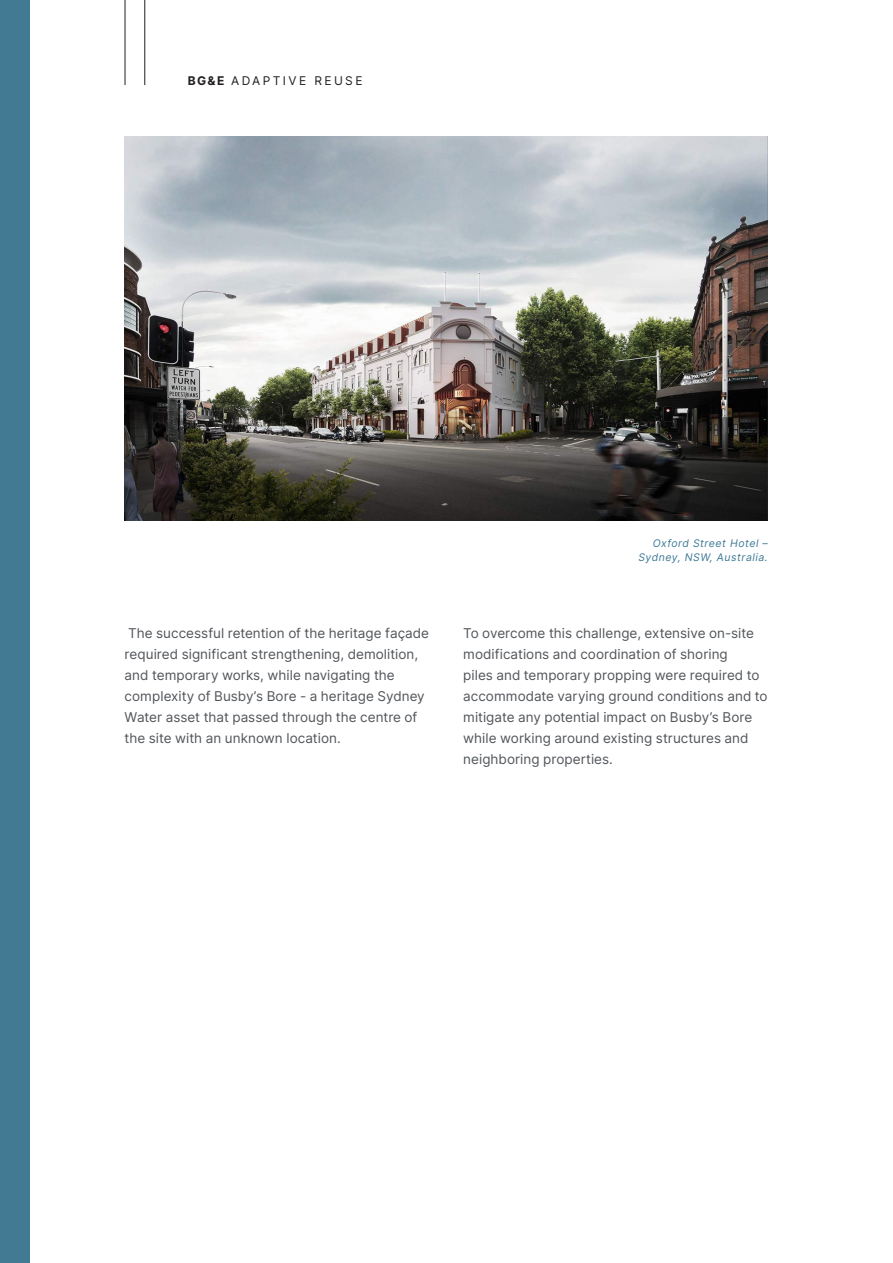
<style>
.page{position:relative;width:893px;height:1263px;background:#fff}
.page>*{position:absolute;margin:0;border:0;box-sizing:border-box;transform-origin:0 0}
.Body_Text_BG_E{font:13.5px/21px "Inter";letter-spacing:.005em;color:#52555a}
.t1{font:12px "Inter";letter-spacing:.2em;color:#231f20}
.t2{font:10.5px "Inter";letter-spacing:.05em;color:#3f7a96}
.s1{font-weight:700}
</style>
<div class="page">
<img style="left:125px;top:136px;width:643px;height:384px">
<hr style="left:125px;top:0;width:1px;height:85px;background:#231f20">
<div style="left:0;top:0;width:30px;height:1263px;background:#427a94"></div>
<hr style="left:144px;top:0;width:1px;height:85px;background:#231f20">
<p class="t1" style="left:188px;top:72px;width:176px"><span class="s1">BG&amp;E</span> ADAPTIVE REUSE</p>
<p class="t2" style="left:653px;top:536px;width:117px">Oxford Street Hotel –</p>
<p class="t2" style="left:638px;top:549px;width:131px">Sydney, NSW, Australia.</p>
<p class="Body_Text_BG_E" style="left:125px;top:622px;width:306px">The successful retention of the heritage façade required significant strengthening, demolition, and temporary works, while navigating the complexity of Busby’s Bore - a heritage Sydney Water asset that passed through the centre of the site with an unknown location.</p>
<p class="Body_Text_BG_E" style="left:463px;top:622px;width:306px">To overcome this challenge, extensive on-site modifications and coordination of shoring<br>piles and temporary propping were required to accommodate varying ground conditions and to mitigate any potential impact on Busby’s Bore while working around existing structures and neighboring properties.</p>
</div>
